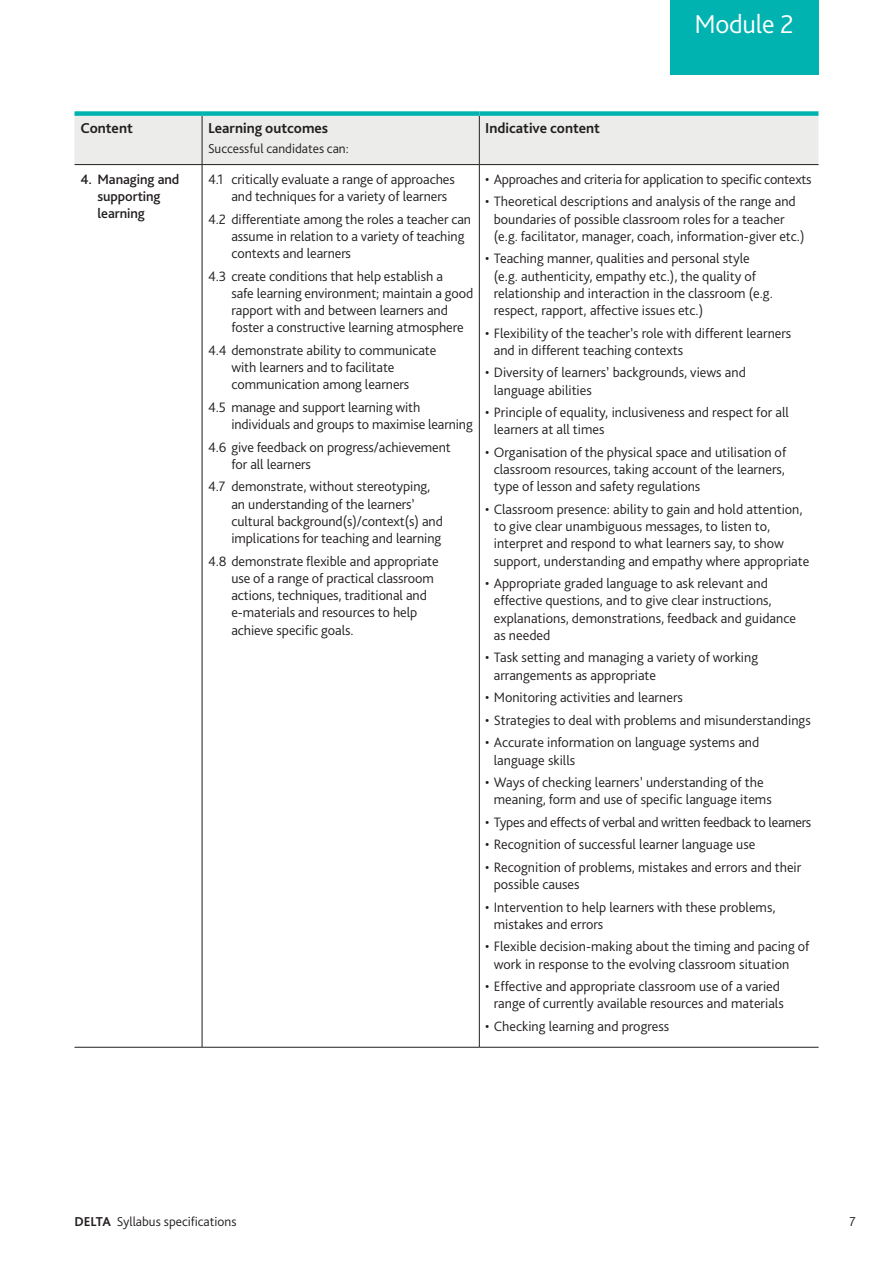
<style>
.page{position:relative;width:893px;height:1263px;background:#fff}
.page>*{position:absolute;margin:0;border:0;box-sizing:border-box;transform-origin:0 0}
._08_Running_heads{font:300 27px "Bliss Pro";letter-spacing:-.01em;color:#fff}
._03_Table_Column_Hea{font:700 15px "Bliss Pro";color:#231f20}
._03_Table_Text{font:300 14.25px/17.2px "Bliss Pro";color:#231f20}
._03_Table_Text-2{font:300 14.25px "Bliss Pro";letter-spacing:-.02em;color:#231f20}
.t1{font:500 14.25px/17.2px "Bliss Pro";letter-spacing:-.005em;color:#231f20}
._03_Table_Column_Hea-2{font:300 13.5px "Bliss Pro";color:#231f20}
.s1{font-weight:700}
</style>
<div class="page">
<div style="left:670px;top:0;width:149px;height:74px;background:#00b3b0"></div>
<div style="left:75px;top:116px;width:743px;height:48px;background:#ecedea"></div>
<hr style="left:202px;top:116px;width:1px;height:48px;background:#231f20">
<hr style="left:479px;top:116px;width:1px;height:48px;background:#231f20">
<hr style="left:74px;top:1047px;width:128px;height:1px;background:#231f20">
<hr style="left:202px;top:1047px;width:277px;height:1px;background:#231f20">
<hr style="left:479px;top:1047px;width:340px;height:1px;background:#231f20">
<hr style="left:202px;top:164px;width:277px;height:1px;background:#231f20">
<hr style="left:479px;top:164px;width:340px;height:1px;background:#231f20">
<hr style="left:74px;top:164px;width:128px;height:1px;background:#231f20">
<hr style="left:202px;top:165px;width:1px;height:882px;background:#231f20">
<hr style="left:479px;top:165px;width:1px;height:882px;background:#231f20">
<div style="left:75px;top:111px;width:127px;height:5px;background:#00b3b0"></div>
<div style="left:202px;top:111px;width:277px;height:5px;background:#00b3b0"></div>
<div style="left:479px;top:111px;width:339px;height:5px;background:#00b3b0"></div>
<p class="_08_Running_heads" style="left:694px;top:8px;width:101px">Module 2</p>
<p class="_03_Table_Column_Hea" style="left:80px;top:119px;width:54px">Content</p>
<p class="_03_Table_Column_Hea" style="left:208px;top:119px;width:122px">Learning outcomes</p>
<p class="_03_Table_Column_Hea-2" style="left:208px;top:141px;width:142px">Successful candidates can:</p>
<p class="t1" style="left:97px;top:170px;width:83px;text-indent:-17px">4. Managing and supporting learning</p>
<p class="_03_Table_Text" style="left:231px;top:170px;width:225px;text-indent:-23px">4.1 critically evaluate a range of approaches and techniques for a variety of learners</p>
<p class="_03_Table_Text" style="left:231px;top:210px;width:241px;text-indent:-23px">4.2 differentiate among the roles a teacher can assume in relation to a variety of teaching contexts and learners</p>
<p class="_03_Table_Text" style="left:231px;top:267px;width:243px;text-indent:-23px">4.3 create conditions that help establish a<br>safe learning environment; maintain a good rapport with and between learners and foster a constructive learning atmosphere</p>
<p class="_03_Table_Text" style="left:231px;top:341px;width:206px;text-indent:-23px">4.4 demonstrate ability to communicate with learners and to facilitate communication among learners</p>
<p class="_03_Table_Text" style="left:231px;top:398px;width:243px;text-indent:-23px">4.5 manage and support learning with individuals and groups to maximise learning</p>
<p class="_03_Table_Text" style="left:231px;top:438px;width:221px;text-indent:-23px">4.6 give feedback on progress/achievement for all learners</p>
<p class="_03_Table_Text" style="left:231px;top:478px;width:213px;text-indent:-23px">4.7 demonstrate, without stereotyping, an understanding of the learners’ cultural background(s)/context(s) and implications for teaching and learning</p>
<p class="_03_Table_Text" style="left:231px;top:552px;width:209px;text-indent:-23px">4.8 demonstrate flexible and appropriate use of a range of practical classroom actions, techniques, traditional and e-materials and resources to help achieve specific goals.</p>
<p class="_03_Table_Column_Hea" style="left:485px;top:119px;width:116px">Indicative content</p>
<p class="_03_Table_Text" style="left:485px;top:170px;width:328px">• Approaches and criteria for application to specific contexts</p>
<p class="_03_Table_Text" style="left:494px;top:193px;width:312px;text-indent:-9px">• Theoretical descriptions and analysis of the range and boundaries of possible classroom roles for a teacher (e.g. facilitator, manager, coach, information-giver etc.)</p>
<p class="_03_Table_Text" style="left:494px;top:250px;width:281px;text-indent:-9px">• Teaching manner, qualities and personal style (e.g. authenticity, empathy etc.), the quality of relationship and interaction in the classroom (e.g. respect, rapport, affective issues etc.)</p>
<p class="_03_Table_Text" style="left:494px;top:324px;width:299px;text-indent:-9px">• Flexibility of the teacher’s role with different learners and in different teaching contexts</p>
<p class="_03_Table_Text" style="left:494px;top:364px;width:254px;text-indent:-9px">• Diversity of learners’ backgrounds, views and language abilities</p>
<p class="_03_Table_Text" style="left:494px;top:403px;width:297px;text-indent:-9px">• Principle of equality, inclusiveness and respect for all learners at all times</p>
<p class="_03_Table_Text" style="left:494px;top:443px;width:294px;text-align:justify;text-indent:-9px">• Organisation of the physical space and utilisation of classroom resources, taking account of the learners, type of lesson and safety regulations</p>
<p class="_03_Table_Text" style="left:494px;top:500px;width:317px;text-indent:-9px">• Classroom presence: ability to gain and hold attention, to give clear unambiguous messages, to listen to, interpret and respond to what learners say, to show support, understanding and empathy where appropriate</p>
<p class="_03_Table_Text" style="left:494px;top:574px;width:304px;text-indent:-9px">• Appropriate graded language to ask relevant and effective questions, and to give clear instructions, explanations, demonstrations, feedback and guidance as needed</p>
<p class="_03_Table_Text" style="left:494px;top:649px;width:266px;text-indent:-9px">• Task setting and managing a variety of working arrangements as appropriate</p>
<p class="_03_Table_Text" style="left:485px;top:688px;width:199px">• Monitoring activities and learners</p>
<p class="_03_Table_Text" style="left:485px;top:711px;width:327px">• Strategies to deal with problems and misunderstandings</p>
<p class="_03_Table_Text" style="left:494px;top:733px;width:267px;text-indent:-9px">• Accurate information on language systems and language skills</p>
<p class="_03_Table_Text" style="left:485px;top:773px;width:288px;text-align:center">• Ways of checking learners’ understanding of the meaning, form and use of specific language items</p>
<p class="_03_Table_Text-2" style="left:485px;top:813px;width:328px">• Types and effects of verbal and written feedback to learners</p>
<p class="_03_Table_Text" style="left:485px;top:835px;width:272px">• Recognition of successful learner language use</p>
<p class="_03_Table_Text" style="left:494px;top:858px;width:309px;text-indent:-9px">• Recognition of problems, mistakes and errors and their possible causes</p>
<p class="_03_Table_Text" style="left:494px;top:898px;width:283px;text-indent:-9px">• Intervention to help learners with these problems, mistakes and errors</p>
<p class="_03_Table_Text" style="left:494px;top:937px;width:317px;text-indent:-9px">• Flexible decision-making about the timing and pacing of work in response to the evolving classroom situation</p>
<p class="_03_Table_Text" style="left:485px;top:977px;width:300px;text-align:center">• Effective and appropriate classroom use of a varied range of currently available resources and materials</p>
<p class="_03_Table_Text" style="left:485px;top:1017px;width:185px">• Checking learning and progress</p>
<p class="_03_Table_Column_Hea-2" style="left:74px;top:1213px;width:164px"><span class="s1">DELTA</span> Syllabus specifications</p>
<p class="_03_Table_Column_Hea-2" style="left:849px;top:1213px;width:8px">7</p>
</div>
